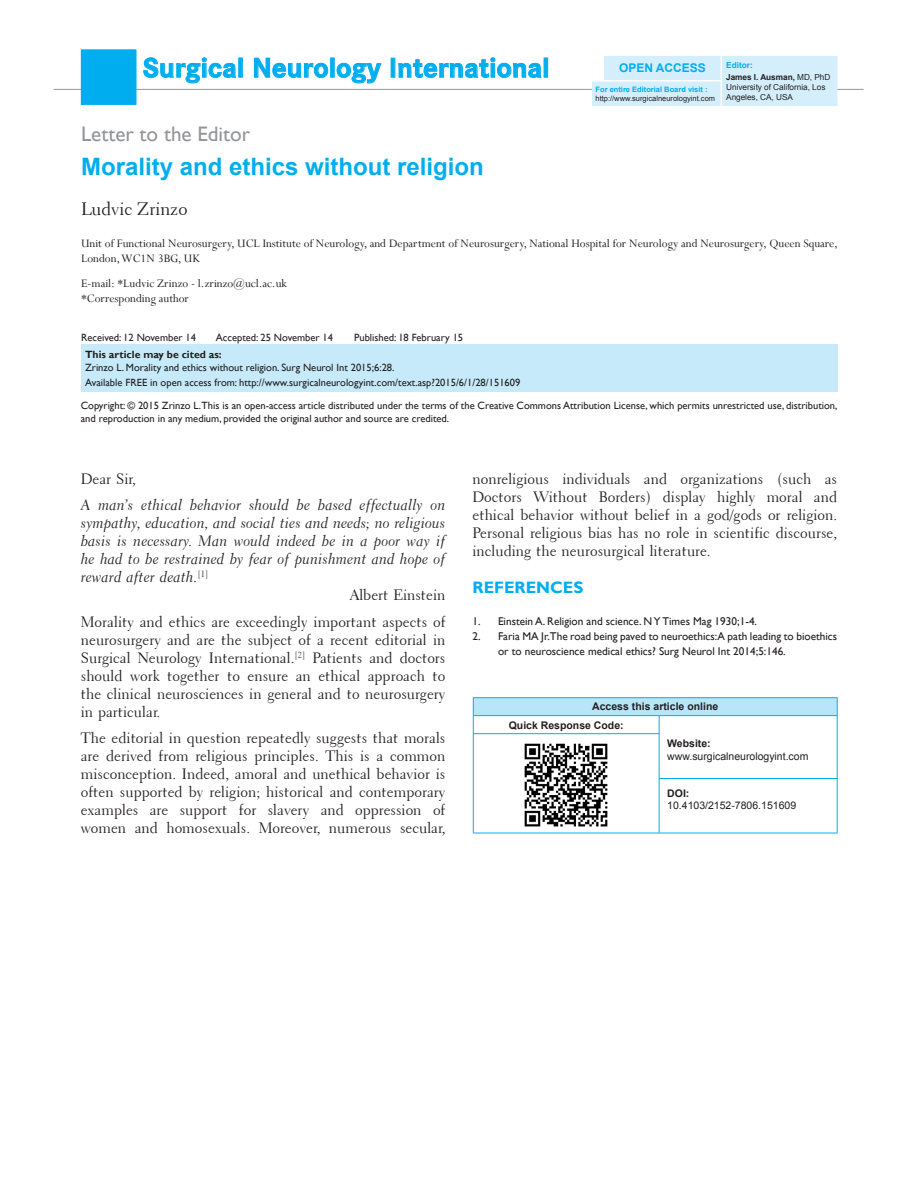
<style>
.page{position:relative;width:918px;height:1188px;background:#fff}
.page>*{position:absolute;margin:0;border:0;box-sizing:border-box;transform-origin:0 0}
.t1{font:700 27px "Corporate SBQ";color:#00aeef}
.AT{font:700 24px "Arial";color:#00aeef}
.AH{font:21px "Gill Sans";color:#939598}
.AU{font:18px "Transitional 521 BT Roman A";color:#231f20}
.t2{font:700 16.5px "Gill Sans";color:#00aeef}
.TX{font:15px/18px "Transitional 521 BT Roman A";color:#231f20;text-align:justify}
.TX-2{font:15px/18px "Transitional 521 BT Cursive A";color:#231f20;text-align:justify}
.AFF{font:12.75px/15px "Perpetua";color:#231f20}
.ADD{font:12.75px/15px "Perpetua";color:#231f20}
.t3{font:700 12px "Arial";color:#00aeef}
.REF{font:11.25px/14.7px "Gill Sans";color:#231f20}
.Published{font:10.5px/12.6px "Gill Sans";color:#231f20}
.HIS{font:10.5px "Gill Sans";color:#231f20}
.t4{font:10.5px/12.6px "Arial";color:#231f20}
.t5{font:700 10.5px "Arial";color:#231f20}
.t6{font:8.25px/9.9px "Arial";letter-spacing:-.005em;color:#231f20}
.t7{font:700 8.25px/12px "Arial";letter-spacing:-.005em;color:#231f20}
.t8{font:7.5px "Arial";color:#231f20}
.t9{font:700 7.5px "Arial";color:#00aeef}
.s1{color:#00aeef}
.s2{font-weight:400}
.s3{font-weight:700}
</style>
<div class="page">
<hr style="left:54px;top:89px;width:810px;height:1px;background:#939598">
<svg style="left:143px;top:57px;width:93px;height:27px"></svg>
<div style="left:239px;top:58px;width:4px;height:20px;border:1px solid #00aeef"></div>
<svg style="left:254px;top:58px;width:74px;height:20px"></svg>
<div style="left:330px;top:58px;width:5px;height:20px;border:1px solid #00aeef"></div>
<svg style="left:337px;top:63px;width:45px;height:21px"></svg>
<svg style="left:398px;top:57px;width:144px;height:33px"></svg>
<div style="left:544px;top:58px;width:4px;height:20px;border:1px solid #00aeef"></div>
<div style="left:81px;top:49px;width:56px;height:56px;background:#00aeef;border:1px solid #00aeef"></div>
<div style="left:723px;top:56px;width:114px;height:50px;background:#d4effb"></div>
<div style="left:605px;top:56px;width:115px;height:24px;background:#d4effb"></div>
<div style="left:593px;top:82px;width:127px;height:24px;background:#d4effb"></div>
<div style="left:81px;top:345px;width:757px;height:47px;background:#c6eafa"></div>
<div style="left:473px;top:698px;width:364px;height:18px;background:#b9e5fa"></div>
<svg style="left:837px;top:698px;width:1px;height:17px"></svg>
<svg style="left:473px;top:698px;width:1px;height:17px"></svg>
<hr style="left:473px;top:697px;width:186px;height:1px;background:#00aeef">
<hr style="left:659px;top:697px;width:179px;height:1px;background:#00aeef">
<hr style="left:473px;top:716px;width:1px;height:117px;background:#00aeef">
<hr style="left:473px;top:715px;width:186px;height:1px;background:#00aeef">
<hr style="left:473px;top:833px;width:186px;height:1px;background:#00aeef">
<hr style="left:659px;top:716px;width:1px;height:117px;background:#00aeef">
<hr style="left:837px;top:716px;width:1px;height:117px;background:#00aeef">
<hr style="left:659px;top:715px;width:179px;height:1px;background:#00aeef">
<hr style="left:659px;top:833px;width:179px;height:1px;background:#00aeef">
<hr style="left:474px;top:733px;width:185px;height:1px;background:#00aeef">
<img style="left:524px;top:743px;width:84px;height:84px">
<hr style="left:659px;top:778px;width:179px;height:1px;background:#00aeef">
<h1 class="t1" style="left:143px;top:51px;width:408px">Surgical Neurology International</h1>
<p class="t7" style="left:726px;top:60px;width:106px"><span class="s1">Editor:<br></span>James I. Ausman, <span class="s2">MD, PhD</span></p>
<p class="t6" style="left:726px;top:82px;width:101px">University of California, Los<br>Angeles, CA, USA</p>
<p class="t3" style="left:619px;top:60px;width:88px">OPEN ACCESS</p>
<p class="t9" style="left:596px;top:84px;width:114px">For entire Editorial Board visit :</p>
<p class="t8" style="left:596px;top:93px;width:121px">http://www.surgicalneurologyint.com</p>
<p class="AH" style="left:81px;top:122px;width:171px">Letter to the Editor</p>
<p class="AT" style="left:81px;top:151px;width:404px">Morality and ethics without religion</p>
<p class="AU" style="left:81px;top:198px;width:108px">Ludvic Zrinzo</p>
<p class="AFF" style="left:81px;top:235px;width:758px">Unit of Functional Neurosurgery, UCL Institute of Neurology, and Department of Neurosurgery, National Hospital for Neurology and Neurosurgery, Queen Square,<br>London, WC1N 3BG, UK</p>
<p class="ADD" style="left:81px;top:276px;width:208px">E‑mail: *Ludvic Zrinzo ‑ l.zrinzo@ucl.ac.uk *Corresponding author</p>
<p class="HIS" style="left:81px;top:331px;width:116px">Received: 12 November 14</p>
<p class="HIS" style="left:216px;top:331px;width:119px">Accepted: 25 November 14</p>
<p class="HIS" style="left:354px;top:331px;width:111px">Published: 18 February 15</p>
<p class="Published" style="left:85px;top:349px;width:311px"><span class="s3">This article may be cited as:<br></span>Zrinzo L. Morality and ethics without religion. Surg Neurol Int 2015;6:28.</p>
<p class="Published" style="left:85px;top:376px;width:437px">Available FREE in open access from: http://www.surgicalneurologyint.com/text.asp?2015/6/1/28/151609</p>
<p class="Published" style="left:81px;top:399px;width:758px">Copyright: © 2015 Zrinzo L.This is an open‑access article distributed under the terms of the Creative Commons Attribution License, which permits unrestricted use, distribution, and reproduction in any medium, provided the original author and source are credited.</p>
<p class="TX" style="left:81px;top:470px;width:57px">Dear Sir,</p>
<p class="TX-2" style="left:81px;top:496px;width:366px">A man’s ethical behavior should be based effectually on sympathy, education, and social ties and needs; no religious basis is necessary. Man would indeed be in a poor way if he had to be restrained by fear of punishment and hope of reward after death.<sup>[1]</sup></p>
<p class="TX" style="left:350px;top:586px;width:97px">Albert Einstein</p>
<p class="TX" style="left:81px;top:613px;width:366px">Morality and ethics are exceedingly important aspects of neurosurgery and are the subject of a recent editorial in Surgical Neurology International.<sup>[2]</sup> Patients and doctors should work together to ensure an ethical approach to the clinical neurosciences in general and to neurosurgery in particular.</p>
<p class="TX" style="left:81px;top:729px;width:366px">The editorial in question repeatedly suggests that morals are derived from religious principles. This is a common misconception. Indeed, amoral and unethical behavior is often supported by religion; historical and contemporary examples are support for slavery and oppression of women and homosexuals. Moreover, numerous secular,</p>
<p class="TX" style="left:472px;top:470px;width:366px">nonreligious individuals and organizations (such as Doctors Without Borders) display highly moral and ethical behavior without belief in a god/gods or religion.<br>Personal religious bias has no role in scientific discourse, including the neurosurgical literature.</p>
<h1 class="t2" style="left:472px;top:577px;width:112px">REFERENCES</h1>
<p class="REF" style="left:472px;top:614px;width:286px">1. Einstein A. Religion and science. NY Times Mag 1930;1‑4.</p>
<p class="REF" style="left:498px;top:629px;width:341px;text-indent:-26px">2. Faria MA Jr.The road being paved to neuroethics:A path leading to bioethics or to neuroscience medical ethics? Surg Neurol Int 2014;5:146.</p>
<p class="t5" style="left:592px;top:699px;width:128px">Access this article online</p>
<p class="t5" style="left:509px;top:718px;width:116px">Quick Response Code:</p>
<p class="t4" style="left:667px;top:737px;width:143px"><span class="s3">Website: </span>www.surgicalneurologyint.com</p>
<p class="t4" style="left:667px;top:787px;width:131px"><span class="s3">DOI:<br></span>10.4103/2152-7806.151609</p>
</div>
